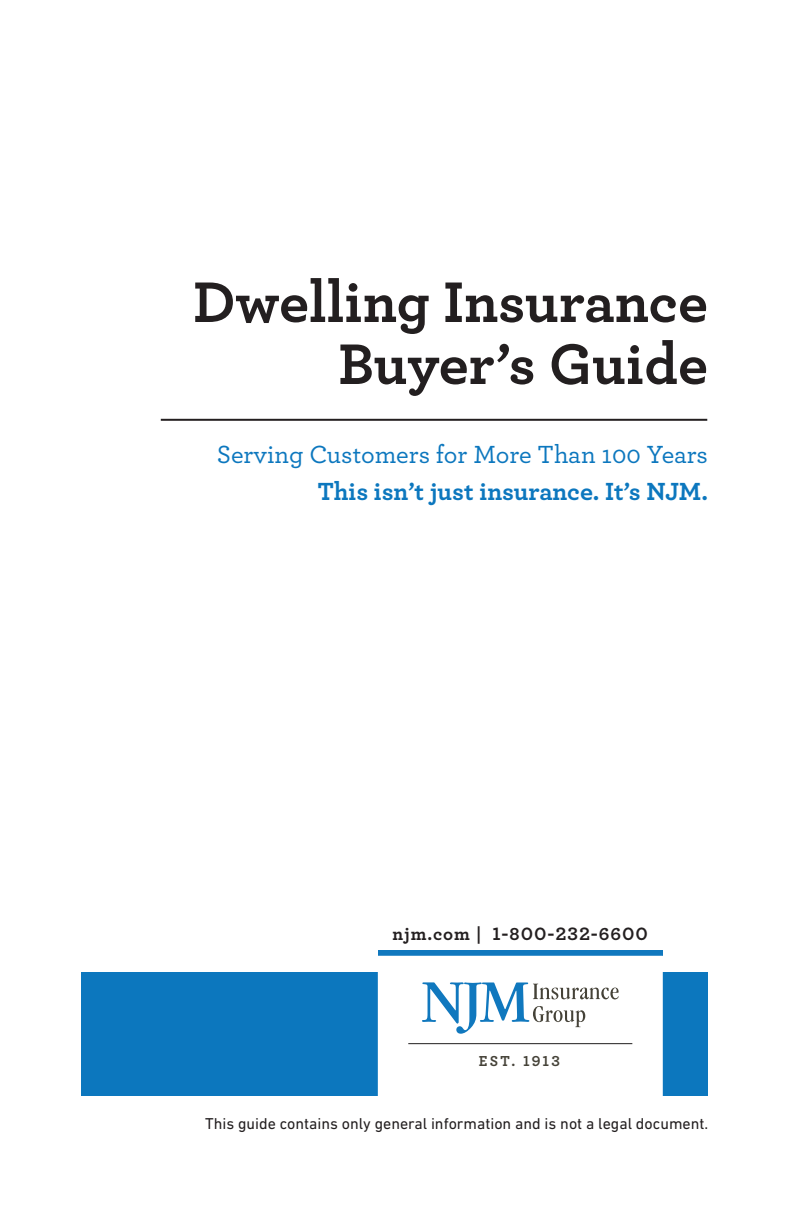
<style>
.page{position:relative;width:792px;height:1224px;background:#fff}
.page>*{position:absolute;margin:0;border:0;box-sizing:border-box;transform-origin:0 0}
.t1{font:700 60px/62px "Archer";color:#231f20;text-align:right}
.t2{font:500 26px "Archer";color:#0c77be}
.t3{font:700 26px "Archer";color:#0c77be}
.t4{font:700 18.8px "Archer";letter-spacing:.05em;color:#231f20}
.t5{font:16px "DIN Next LT Pro";color:#231f20}
.t6{font:700 15.2px "Archer";letter-spacing:.15em;color:#454238}
</style>
<div class="page">
<hr style="left:161px;top:419px;width:546px;height:2px;background:#231f20">
<div style="left:81px;top:972px;width:627px;height:123px;background:#0c77be"></div>
<div style="left:378px;top:950px;width:284px;height:6px;background:#1078be"></div>
<div style="left:378px;top:972px;width:285px;height:124px;background:#fff"></div>
<svg style="left:422px;top:982px;width:197px;height:52px;background:#cbdce7"></svg>
<hr style="left:408px;top:1043px;width:224px;height:1px;background:#211e1e">
<p class="t1" style="left:193px;top:267px;width:516px">Dwelling Insurance<br>Buyer’s Guide</p>
<p class="t2" style="left:217px;top:436px;width:493px">Serving Customers for More Than 100 Years</p>
<p class="t3" style="left:318px;top:471px;width:392px">This isn’t just insurance. It’s NJM.</p>
<p class="t4" style="left:393px;top:918px;width:257px">njm.com | 1-800-232-6600</p>
<p class="t6" style="left:479px;top:1049px;width:83px">EST. 1913</p>
<p class="t5" style="left:205px;top:1115px;width:505px">This guide contains only general information and is not a legal document.</p>
</div>
